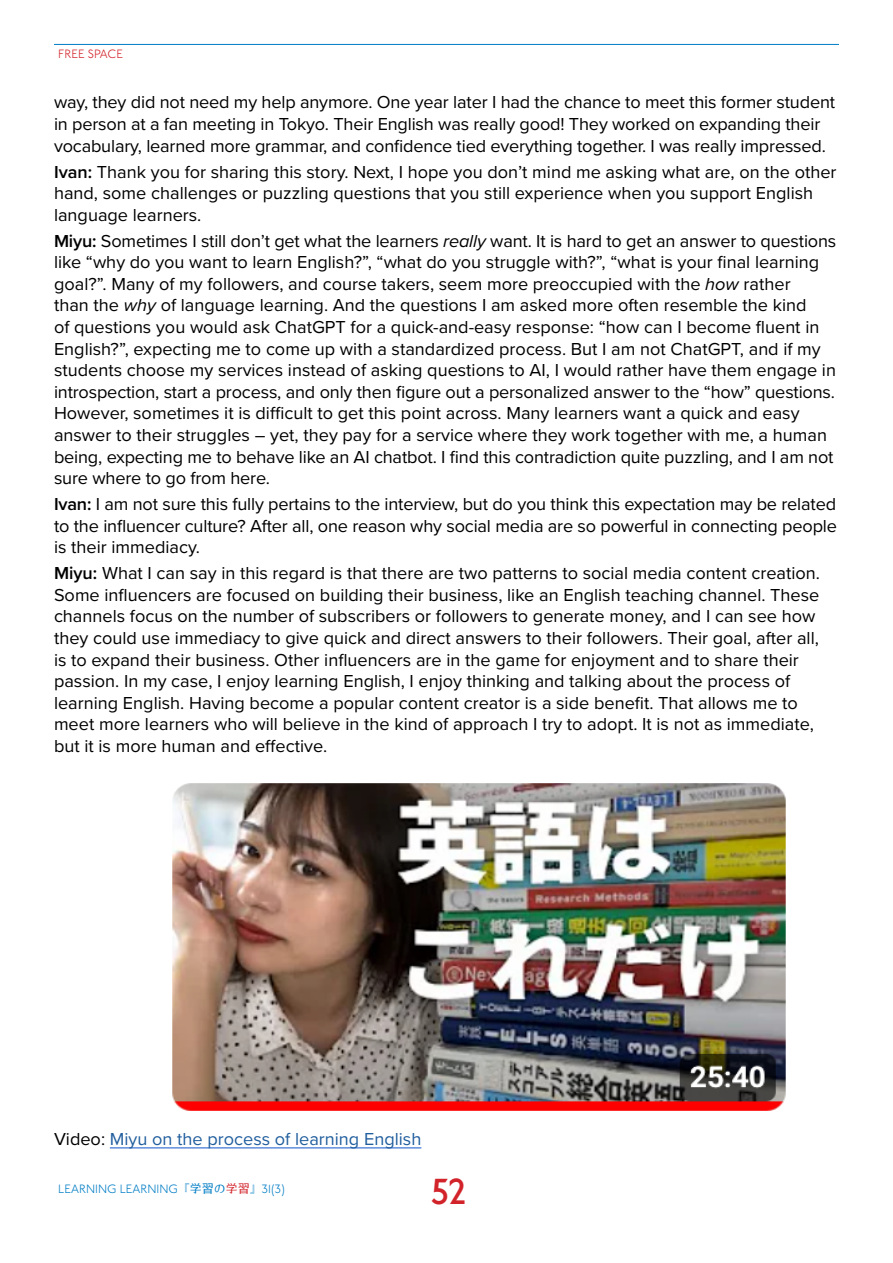
<style>
.page{position:relative;width:893px;height:1263px;background:#fff}
.page>*{position:absolute;margin:0;border:0;box-sizing:border-box;transform-origin:0 0}
.t1{font:500 36px "P22 Underground";color:#d2232a}
.t2{font:18px/21.6px "Proxima Nova";color:#000}
.t3{font:18px "Proxima Nova";color:#215e9e}
.t4{font:300 12px "P22 Underground";color:#007dc5}
.t5{font:300 12px "P22 Underground";color:#d2232a}
.s1{font-weight:600}
.s2{font-style:italic}
.s3{color:#000}
.s4{font-family:"AB hiro";font-weight:400}
.s5{font-family:"AB hiro";font-weight:400;color:#d2232a}
</style>
<div class="page">
<hr style="left:54px;top:44px;width:785px;height:1px;background:#007dc5">
<hr style="left:110px;top:1147px;width:311px;height:1px;background:#15c">
<img style="left:172px;top:783px;width:614px;height:328px">
<p class="t5" style="left:58px;top:47px;width:66px">FREE SPACE</p>
<p class="t2" style="left:54px;top:91px;width:783px">way, they did not need my help anymore. One year later I had the chance to meet this former student in person at a fan meeting in Tokyo. Their English was really good! They worked on expanding their vocabulary, learned more grammar, and confidence tied everything together. I was really impressed.</p>
<p class="t2" style="left:54px;top:160px;width:784px"><span class="s1">Ivan:</span> Thank you for sharing this story. Next, I hope you don’t mind me asking what are, on the other hand, some challenges or puzzling questions that you still experience when you support English language learners.</p>
<p class="t2" style="left:54px;top:229px;width:784px"><span class="s1">Miyu:</span> Sometimes I still don’t get what the learners <span class="s2">really</span> want. It is hard to get an answer to questions like “why do you want to learn English?”, “what do you struggle with?”, “what is your final learning goal?”. Many of my followers, and course takers, seem more preoccupied with the <span class="s2">how</span> rather<br>than the <span class="s2">why</span> of language learning. And the questions I am asked more often resemble the kind<br>of questions you would ask ChatGPT for a quick-and-easy response: “how can I become fluent in English?”, expecting me to come up with a standardized process. But I am not ChatGPT, and if my students choose my services instead of asking questions to AI, I would rather have them engage in introspection, start a process, and only then figure out a personalized answer to the “how” questions.<br>However, sometimes it is difficult to get this point across. Many learners want a quick and easy answer to their struggles – yet, they pay for a service where they work together with me, a human being, expecting me to behave like an AI chatbot. I find this contradiction quite puzzling, and I am not sure where to go from here.</p>
<p class="t2" style="left:54px;top:492px;width:784px;text-align:justify"><span class="s1">Ivan:</span> I am not sure this fully pertains to the interview, but do you think this expectation may be related to the influencer culture? After all, one reason why social media are so powerful in connecting people is their immediacy.</p>
<p class="t2" style="left:54px;top:561px;width:767px"><span class="s1">Miyu:</span> What I can say in this regard is that there are two patterns to social media content creation.<br>Some influencers are focused on building their business, like an English teaching channel. These channels focus on the number of subscribers or followers to generate money, and I can see how they could use immediacy to give quick and direct answers to their followers. Their goal, after all, is to expand their business. Other influencers are in the game for enjoyment and to share their passion. In my case, I enjoy learning English, I enjoy thinking and talking about the process of learning English. Having become a popular content creator is a side benefit. That allows me to meet more learners who will believe in the kind of approach I try to adopt. It is not as immediate, but it is more human and effective.</p>
<p class="t3" style="left:54px;top:1125px;width:369px"><span class="s3">Video:</span> Miyu on the process of learning English</p>
<p class="t4" style="left:58px;top:1182px;width:228px">LEARNING LEARNING<span class="s4">『学習の</span><span class="s5">学習</span><span class="s4">』</span>31(3)</p>
<h1 class="t1" style="left:431px;top:1172px;width:36px">52</h1>
</div>
